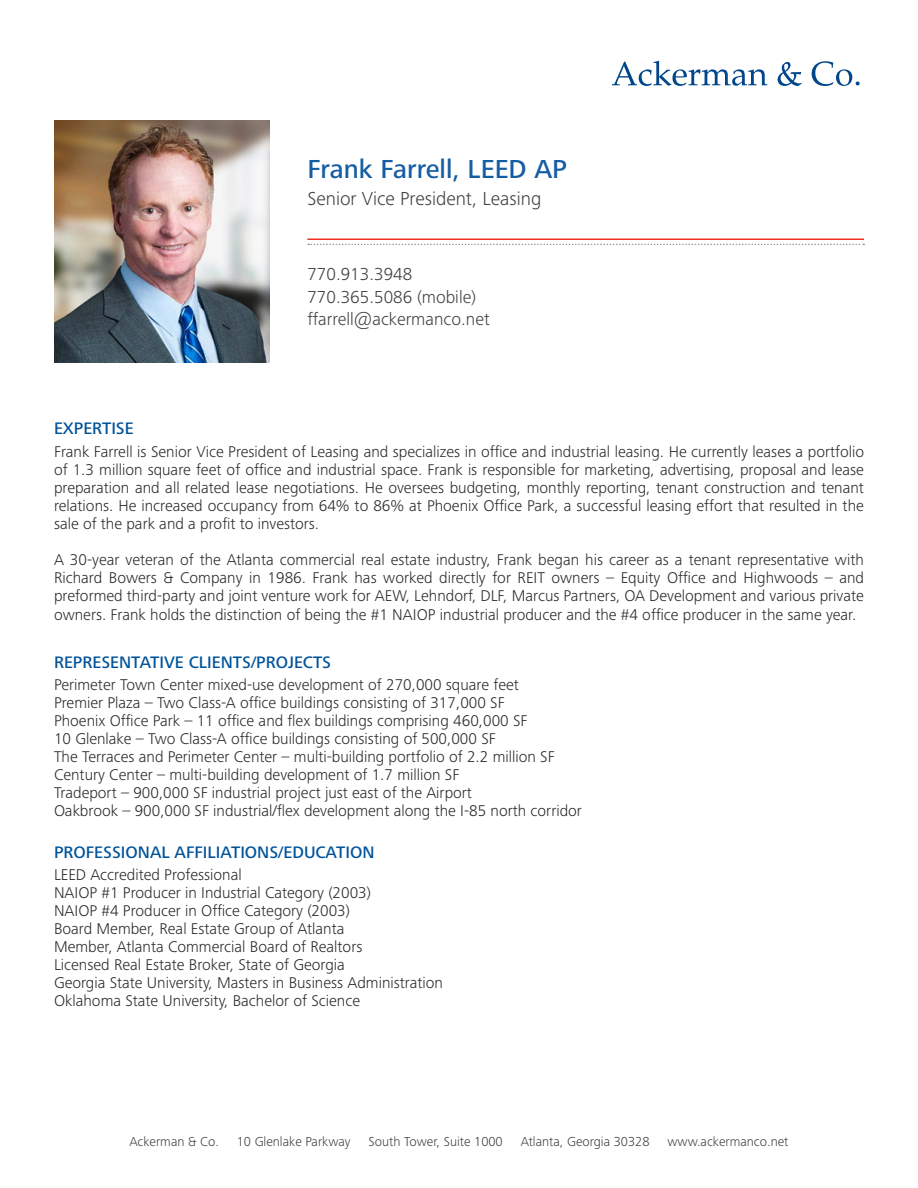
<style>
.page{position:relative;width:918px;height:1188px;background:#fff}
.page>*{position:absolute;margin:0;border:0;box-sizing:border-box;transform-origin:0 0}
.t1{font:500 27px "Frutiger Next LTW1 G";color:#145da2}
.t2{font:300 19.5px "Frutiger Next LTW1 G";color:#414042}
.t3{font:300 18px/22.5px "Frutiger Next LTW1 G";color:#414042}
.t4{font:500 17.25px "Frutiger Next LTW1 G";color:#00539b}
.t5{font:300 16.2px/18px "Frutiger Next LTW1 G";color:#292829;text-align:justify}
.t6{font:300 13.5px "Frutiger Next LTW1 G";color:#414042}
</style>
<div class="page">
<hr style="left:307px;top:239px;width:557px;height:1px;background:#ee3124">
<svg style="left:308px;top:244px;width:556px;height:1px"></svg>
<svg style="left:612px;top:61px;width:155px;height:25px"></svg>
<svg style="left:778px;top:62px;width:24px;height:24px"></svg>
<svg style="left:812px;top:61px;width:48px;height:25px"></svg>
<img style="left:54px;top:120px;width:216px;height:243px">
<h1 class="t1" style="left:307px;top:154px;width:261px">Frank Farrell, LEED AP</h1>
<p class="t2" style="left:307px;top:188px;width:235px">Senior Vice President, Leasing</p>
<p class="t3" style="left:307px;top:263px;width:184px">770.913.3948<br>770.365.5086 (mobile) ffarrell@ackermanco.net</p>
<p class="t4" style="left:54px;top:419px;width:81px">EXPERTISE</p>
<p class="t5" style="left:54px;top:442px;width:812px">Frank Farrell is Senior Vice President of Leasing and specializes in office and industrial leasing. He currently leases a portfolio of 1.3 million square feet of office and industrial space. Frank is responsible for marketing, advertising, proposal and lease preparation and all related lease negotiations. He oversees budgeting, monthly reporting, tenant construction and tenant relations. He increased occupancy from 64% to 86% at Phoenix Office Park, a successful leasing effort that resulted in the sale of the park and a profit to investors.</p>
<p class="t5" style="left:54px;top:550px;width:812px;line-height:18.5px">A 30-year veteran of the Atlanta commercial real estate industry, Frank began his career as a tenant representative with Richard Bowers &amp; Company in 1986. Frank has worked directly for REIT owners – Equity Office and Highwoods – and preformed third-party and joint venture work for AEW, Lehndorf, DLF, Marcus Partners, OA Development and various private owners. Frank holds the distinction of being the #1 NAIOP industrial producer and the #4 office producer in the same year.</p>
<p class="t4" style="left:54px;top:652px;width:279px">REPRESENTATIVE CLIENTS/PROJECTS</p>
<p class="t5" style="left:54px;top:676px;width:529px;text-align:left">Perimeter Town Center mixed-use development of 270,000 square feet<br>Premier Plaza – Two Class-A office buildings consisting of 317,000 SF<br>Phoenix Office Park – 11 office and flex buildings comprising 460,000 SF<br>10 Glenlake – Two Class-A office buildings consisting of 500,000 SF<br>The Terraces and Perimeter Center – multi-building portfolio of 2.2 million SF Century Center – multi-building development of 1.7 million SF<br>Tradeport – 900,000 SF industrial project just east of the Airport<br>Oakbrook – 900,000 SF industrial/flex development along the I-85 north corridor</p>
<p class="t4" style="left:54px;top:842px;width:322px">PROFESSIONAL AFFILIATIONS/EDUCATION</p>
<p class="t5" style="left:54px;top:866px;width:391px;text-align:left">LEED Accredited Professional<br>NAIOP #1 Producer in Industrial Category (2003)<br>NAIOP #4 Producer in Office Category (2003)<br>Board Member, Real Estate Group of Atlanta<br>Member, Atlanta Commercial Board of Realtors<br>Licensed Real Estate Broker, State of Georgia<br>Georgia State University, Masters in Business Administration Oklahoma State University, Bachelor of Science</p>
<p class="t6" style="left:129px;top:1134px;width:91px">Ackerman &amp; Co.</p>
<p class="t6" style="left:237px;top:1134px;width:115px">10 Glenlake Parkway</p>
<p class="t6" style="left:369px;top:1134px;width:136px">South Tower, Suite 1000</p>
<p class="t6" style="left:521px;top:1134px;width:130px">Atlanta, Georgia 30328</p>
<p class="t6" style="left:667px;top:1134px;width:123px">www.ackermanco.net</p>
</div>
